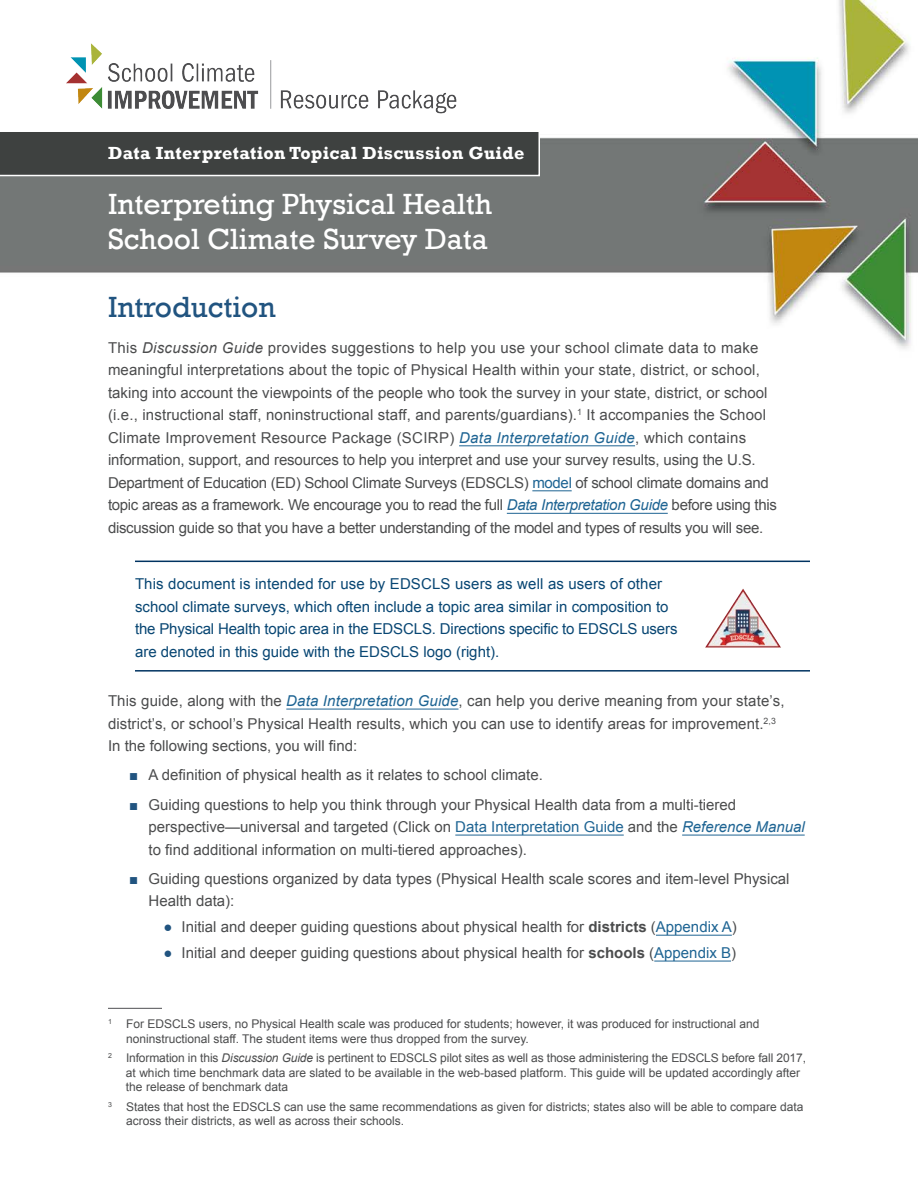
<style>
.page{position:relative;width:918px;height:1188px;background:#fff}
.page>*{position:absolute;margin:0;border:0;box-sizing:border-box;transform-origin:0 0}
.t1{font:30px/34.5px "Rockwell";color:#fff}
.t2{font:30px "Rockwell";color:#215480}
.t3{font:700 18px "Rockwell";letter-spacing:.02em;color:#fff}
.t4{font:15px/22.5px "Arial";color:#4b4c4d}
.t5{font:15px/22.5px "Arial";color:#084673}
.t6{font:12px/14.4px "Arial";color:#4b4c4d}
.s1{font-style:italic}
.s2{font-style:italic;color:#1e6493}
.s3{color:#1e6493}
.s4{color:#215480}
.s5{font-weight:700}
</style>
<div class="page">
<img style="left:1px;top:1px;width:917px;height:1007px">
<svg style="left:0;top:130px;width:540px;height:46px;background:#4b4e4d"></svg>
<hr style="left:459px;top:445px;width:176px;height:1px;background:#1e6493">
<hr style="left:532px;top:490px;width:40px;height:1px;background:#1e6493">
<hr style="left:507px;top:513px;width:161px;height:1px;background:#1e6493">
<hr style="left:135px;top:561px;width:675px;height:1px;background:#003361">
<hr style="left:135px;top:670px;width:675px;height:2px;background:#003361">
<hr style="left:286px;top:709px;width:173px;height:1px;background:#1e6493">
<hr style="left:455px;top:835px;width:169px;height:1px;background:#1e6493">
<hr style="left:682px;top:835px;width:123px;height:1px;background:#1e6493">
<hr style="left:656px;top:935px;width:76px;height:1px;background:#1e6493">
<hr style="left:654px;top:961px;width:77px;height:1px;background:#1e6493">
<img style="left:67px;top:40px;width:391px;height:79px">
<hr style="left:108px;top:1008px;width:54px;height:1px;background:#636366">
<img style="left:706px;top:589px;width:77px;height:60px">
<h1 class="t3" style="left:108px;top:142px;width:418px">Data Interpretation Topical Discussion Guide</h1>
<h1 class="t1" style="left:108px;top:187px;width:386px">Interpreting Physical Health<br>School Climate Survey Data</h1>
<h2 class="t2" style="left:108px;top:289px;width:169px">Introduction</h2>
<p class="t4" style="left:108px;top:336px;width:670px">This <span class="s1">Discussion Guide</span> provides suggestions to help you use your school climate data to make meaningful interpretations about the topic of Physical Health within your state, district, or school, taking into account the viewpoints of the people who took the survey in your state, district, or school (i.e., instructional staff, noninstructional staff, and parents/guardians).<sup>1</sup> It accompanies the School Climate Improvement Resource Package (SCIRP) <span class="s2">Data Interpretation Guide</span>, which contains information, support, and resources to help you interpret and use your survey results, using the U.S.<br>Department of Education (ED) School Climate Surveys (EDSCLS) <span class="s3">model</span> of school climate domains and topic areas as a framework. We encourage you to read the full <span class="s2">Data Interpretation Guide</span> before using this discussion guide so that you have a better understanding of the model and types of results you will see.</p>
<p class="t5" style="left:135px;top:573px;width:544px">This document is intended for use by EDSCLS users as well as users of other school climate surveys, which often include a topic area similar in composition to the Physical Health topic area in the EDSCLS. Directions specific to EDSCLS users are denoted in this guide with the EDSCLS logo (right).</p>
<p class="t4" style="left:108px;top:690px;width:678px">This guide, along with the <span class="s2">Data Interpretation Guide</span>, can help you derive meaning from your state’s, district’s, or school’s Physical Health results, which you can use to identify areas for improvement.<sup>2,3<br></sup>In the following sections, you will find:</p>
<p class="t4" style="left:129px;top:764px;width:415px"><span class="s4">■</span> A definition of physical health as it relates to school climate.</p>
<p class="t4" style="left:149px;top:793px;width:658px;text-indent:-19px"><span class="s4">■</span> Guiding questions to help you think through your Physical Health data from a multi-tiered perspective—universal and targeted (Click on <span class="s3">Data Interpretation Guide</span> and the <span class="s2">Reference Manual </span>to find additional information on multi-tiered approaches).</p>
<p class="t4" style="left:149px;top:867px;width:643px;text-indent:-19px"><span class="s4">■</span> Guiding questions organized by data types (Physical Health scale scores and item-level Physical<br>Health data):</p>
<p class="t4" style="left:164px;top:916px;width:575px"><span class="s4">●</span> Initial and deeper guiding questions about physical health for <span class="s5">districts</span> (<span class="s3">Appendix A</span>)</p>
<p class="t4" style="left:164px;top:942px;width:574px"><span class="s4">●</span> Initial and deeper guiding questions about physical health for <span class="s5">schools</span> (<span class="s3">Appendix B</span>)</p>
<p class="t6" style="left:126px;top:1017px;width:635px;text-indent:-18px"><sup>1</sup> For EDSCLS users, no Physical Health scale was produced for students; however, it was produced for instructional and noninstructional staff. The student items were thus dropped from the survey.</p>
<p class="t6" style="left:126px;top:1051px;width:682px;text-indent:-18px"><sup>2</sup> Information in this <span class="s1">Discussion Guide</span> is pertinent to EDSCLS pilot sites as well as those administering the EDSCLS before fall 2017, at which time benchmark data are slated to be available in the web-based platform. This guide will be updated accordingly after the release of benchmark data</p>
<p class="t6" style="left:126px;top:1100px;width:679px;text-indent:-18px"><sup>3</sup> States that host the EDSCLS can use the same recommendations as given for districts; states also will be able to compare data across their districts, as well as across their schools.</p>
</div>
